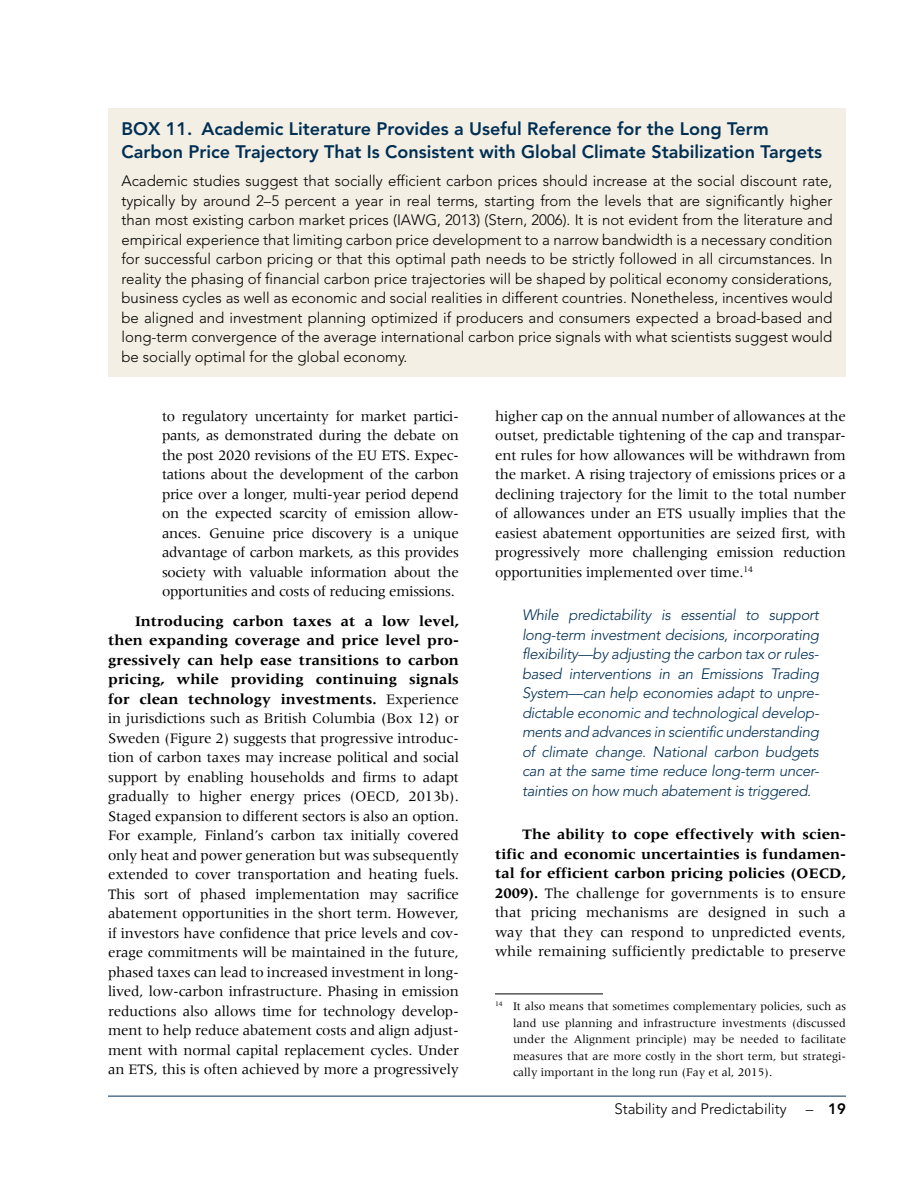
<style>
.page{position:relative;width:918px;height:1188px;background:#fff}
.page>*{position:absolute;margin:0;border:0;box-sizing:border-box;transform-origin:0 0}
.t1{font:800 18px/22.5px "Avenir";color:#002f54}
.t2{font:15px/19.5px "Meridien";letter-spacing:-.01em;color:#000;text-align:justify}
.t3{font:300 15px/19.5px "Avenir";color:#000;text-align:justify}
.t4{font:italic 300 15px/19.5px "Avenir";letter-spacing:-.02em;color:#002f54;text-align:justify}
.t5{font:800 15px "Avenir";color:#000}
.t6{font:12px/16.5px "Meridien";color:#000;text-align:justify}
.s1{font-weight:700}
.s2{font-weight:300}
</style>
<div class="page">
<hr style="left:0;top:0;width:1px;height:300px;background:#e3dbc0">
<hr style="left:108px;top:1096px;width:738px;height:1px;background:#002f54">
<div style="left:108px;top:108px;width:738px;height:268px;background:#f3efe4"></div>
<hr style="left:495px;top:994px;width:108px;height:1px;background:#000">
<p class="t1" style="left:122px;top:118px;width:702px">BOX 11. Academic Literature Provides a Useful Reference for the Long Term<br>Carbon Price Trajectory That Is Consistent with Global Climate Stabilization Targets</p>
<p class="t3" style="left:122px;top:171px;width:713px">Academic studies suggest that socially efficient carbon prices should increase at the social discount rate, typically by around 2–5 percent a year in real terms, starting from the levels that are significantly higher than most existing carbon market prices (IAWG, 2013) (Stern, 2006). It is not evident from the literature and empirical experience that limiting carbon price development to a narrow bandwidth is a necessary condition for successful carbon pricing or that this optimal path needs to be strictly followed in all circumstances. In reality the phasing of financial carbon price trajectories will be shaped by political economy considerations, business cycles as well as economic and social realities in different countries. Nonetheless, incentives would be aligned and investment planning optimized if producers and consumers expected a broad-based and long-term convergence of the average international carbon price signals with what scientists suggest would be socially optimal for the global economy.</p>
<p class="t2" style="left:162px;top:406px;width:299px">to regulatory uncertainty for market partici&shy;pants, as demonstrated during the debate on the post 2020 revisions of the EU ETS. Expec&shy;tations about the development of the carbon price over a longer, multi-year period depend on the expected scarcity of emission allow&shy;ances. Genuine price discovery is a unique advantage of carbon markets, as this provides society with valuable information about the opportunities and costs of reducing emissions.</p>
<p class="t2" style="left:108px;top:611px;width:353px;text-indent:27px"><span class="s1">Introducing carbon taxes at a low level, then expanding coverage and price level pro&shy;gressively can help ease transitions to carbon pricing, while providing continuing signals for clean technology investments.</span> Experience in jurisdictions such as British Columbia (Box 12) or Sweden (Figure 2) suggests that progressive introduc&shy;tion of carbon taxes may increase political and social support by enabling households and firms to adapt gradually to higher energy prices (OECD, 2013b).<br>Staged expansion to different sectors is also an option.<br>For example, Finland’s carbon tax initially covered only heat and power generation but was subsequently extended to cover transportation and heating fuels.<br>This sort of phased implementation may sacrifice abatement opportunities in the short term. However, if investors have confidence that price levels and cov&shy;erage commitments will be maintained in the future, phased taxes can lead to increased investment in long&shy;lived, low-carbon infrastructure. Phasing in emission reductions also allows time for technology develop&shy;ment to help reduce abatement costs and align adjust&shy;ment with normal capital replacement cycles. Under an ETS, this is often achieved by more a progressively</p>
<p class="t2" style="left:495px;top:406px;width:353px">higher cap on the annual number of allowances at the outset, predictable tightening of the cap and transpar&shy;ent rules for how allowances will be withdrawn from the market. A rising trajectory of emissions prices or a declining trajectory for the limit to the total number of allowances under an ETS usually implies that the easiest abatement opportunities are seized first, with progressively more challenging emission reduction opportunities implemented over time.<sup>14</sup></p>
<p class="t4" style="left:522px;top:605px;width:299px">While predictability is essential to support long-term investment decisions, incorporating flexibility—by adjusting the carbon tax or rules&shy;based interventions in an Emissions Trading System—can help economies adapt to unpre&shy;dictable economic and technological develop&shy;ments and advances in scientific understanding of climate change. National carbon budgets can at the same time reduce long-term uncer&shy;tainties on how much abatement is triggered.</p>
<p class="t2" style="left:495px;top:825px;width:353px;text-indent:27px"><span class="s1">The ability to cope effectively with scien&shy;tific and economic uncertainties is fundamen&shy;tal for efficient carbon pricing policies (OECD, 2009).</span> The challenge for governments is to ensure that pricing mechanisms are designed in such a way that they can respond to unpredicted events, while remaining sufficiently predictable to preserve</p>
<p class="t6" style="left:513px;top:998px;width:335px;text-indent:-18px"><sup>14</sup> It also means that sometimes complementary policies, such as land use planning and infrastructure investments (discussed under the Alignment principle) may be needed to facilitate measures that are more costly in the short term, but strategi&shy;cally important in the long run (Fay et al, 2015).</p>
<p class="t3" style="left:614px;top:1100px;width:174px">Stability and Predictability</p>
<p class="t5" style="left:806px;top:1100px;width:42px"><span class="s2">–</span> 19</p>
</div>
